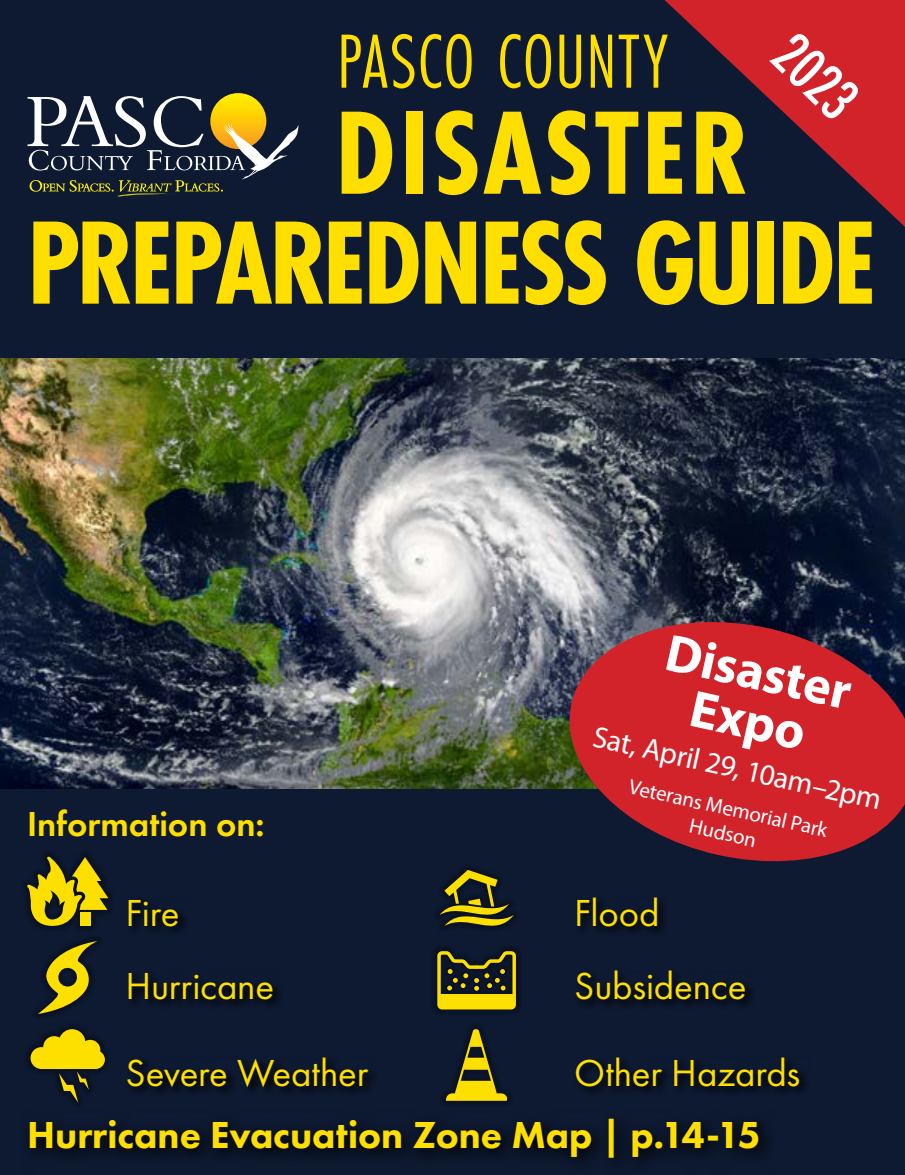
<style>
.page{position:relative;width:905px;height:1175px;background:#fff}
.page>*{position:absolute;margin:0;border:0;box-sizing:border-box;transform-origin:0 0}
.t1{font:700 123px "Futura PT Cond";letter-spacing:-.025em;color:#fedf00}
.t2{font:700 123px "Futura PT Cond";letter-spacing:.02em;color:#fedf00}
.t3{font:79.5px "Futura PT Cond";letter-spacing:.015em;color:#fedf00}
.t4{font:500 63px "Futura PT Cond";color:#fff}
.t5{font:700 52.5px/49.7px "Myriad Pro";color:#fff;text-align:center}
.t6{font:39px/73.7px "Futura PT";letter-spacing:-.005em;color:#fedf00}
.t7{font:800 39px "Futura PT";color:#fedf00}
.t8{font:600 36px "Futura PT";color:#fedf00}
.t9{font:30px "Myriad Pro";color:#fff}
.t10{font:21px/25.2px "Myriad Pro";color:#fff;text-align:center}
</style>
<div class="page">
<div style="left:0;top:0;width:904px;height:1174px;background:#0e1a32"></div>
<img style="left:0;top:358px;width:904px;height:430px">
<svg style="left:29px;top:1122px;width:738px;height:40px;fill:#0a1325"></svg>
<svg style="left:131px;top:900px;width:54px;height:32px;fill:#0a1427"></svg>
<div style="left:127px;top:970px;width:158px;height:39px;background:linear-gradient(to right,#0b1528,#0b1529)"></div>
<svg style="left:131px;top:1061px;width:242px;height:31px;fill:#0a1325"></svg>
<div style="left:576px;top:895px;width:91px;height:40px;background:#0b1428"></div>
<svg style="left:579px;top:974px;width:173px;height:32px;fill:#0a1325"></svg>
<svg style="left:578px;top:1061px;width:228px;height:31px;fill:#0a1325"></svg>
<svg style="left:28px;top:96px;width:271px;height:100px"></svg>
<svg style="left:27px;top:856px;width:81px;height:70px"></svg>
<svg style="left:439px;top:870px;width:75px;height:59px"></svg>
<svg style="left:38px;top:941px;width:59px;height:72px"></svg>
<div style="left:440px;top:1022px;width:73px;height:85px;background:#000;opacity:.75"></div>
<svg style="left:447px;top:1029px;width:59px;height:71px"></svg>
<svg style="left:31px;top:1029px;width:74px;height:73px"></svg>
<div style="left:430px;top:944px;width:92px;height:71px;background:#0b162a"></div>
<svg style="left:437px;top:951px;width:79px;height:59px"></svg>
<svg style="left:664px;top:0;width:240px;height:226px"></svg>
<svg style="left:557px;top:607px;width:347px;height:255px;fill:#d2232a"></svg>
<h2 class="t3" style="left:337px;top:15px;width:332px">PASCO COUNTY</h2>
<h1 class="t2" style="left:335px;top:82px;width:416px">DISASTER</h1>
<h3 class="t4" style="left:807px;top:17px;width:94px;rotate:44deg">2023</h3>
<h1 class="t1" style="left:27px;top:191px;width:850px">PREPAREDNESS GUIDE</h1>
<p class="t8" style="left:27px;top:801px;width:239px">Information on:</p>
<p class="t6" style="left:125px;top:875px;width:150px">Fire<br>Hurricane</p>
<p class="t6" style="left:125px;top:1035px;width:244px">Severe Weather</p>
<h3 class="t5" style="left:672px;top:625px;width:190px;rotate:13deg">Disaster<br>Expo</h3>
<p class="t9" style="left:598px;top:717px;width:296px;rotate:13deg">Sat, April 29, 10am–2pm</p>
<p class="t10" style="left:632px;top:773px;width:204px;rotate:13deg">Veterans Memorial Park<br>Hudson</p>
<p class="t6" style="left:574px;top:875px;width:174px">Flood<br>Subsidence</p>
<p class="t6" style="left:574px;top:1035px;width:228px">Other Hazards</p>
<p class="t7" style="left:27px;top:1110px;width:735px">Hurricane Evacuation Zone Map | p.14-15</p>
</div>
